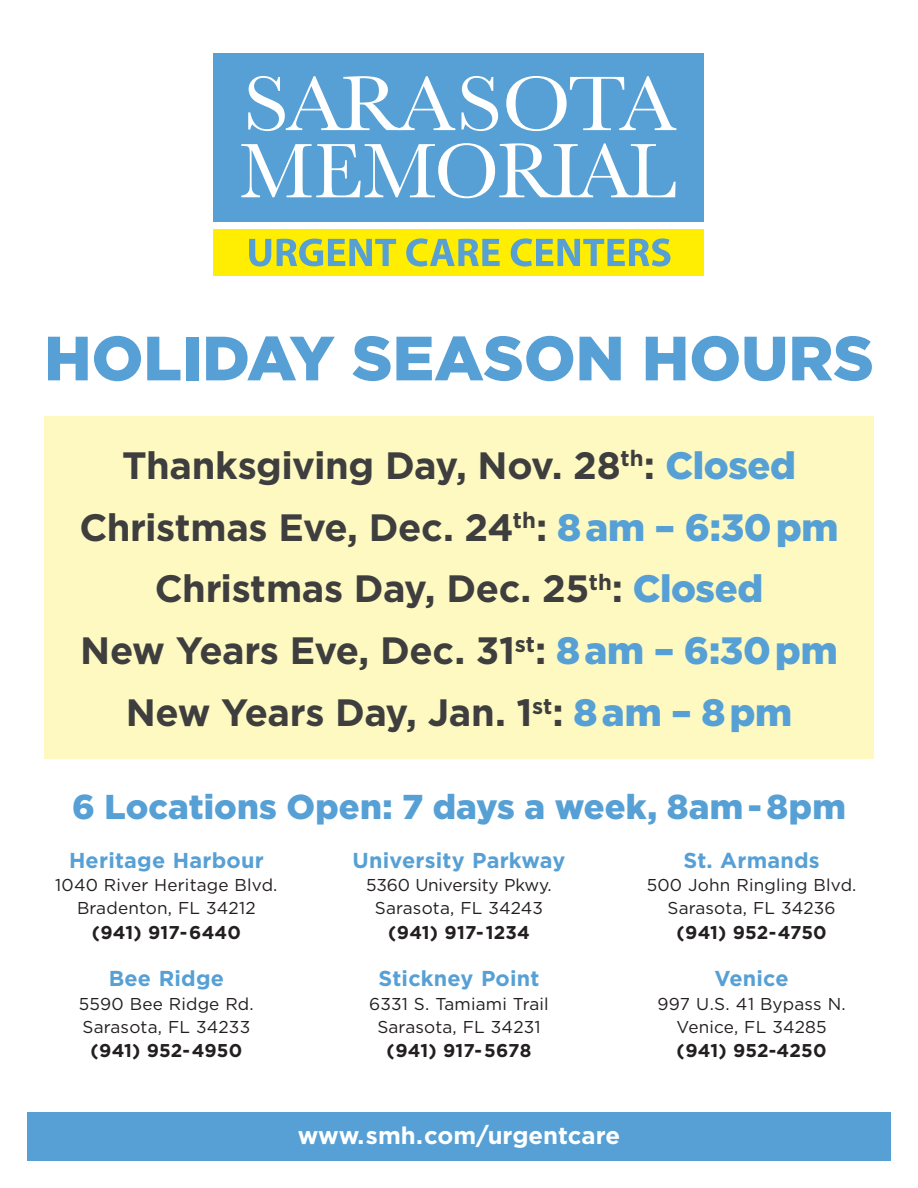
<style>
.page{position:relative;width:918px;height:1188px;background:#fff}
.page>*{position:absolute;margin:0;border:0;box-sizing:border-box;transform-origin:0 0}
.t1{font:900 62.4px "Gotham";color:#56a0d5}
.t2{font:700 38.1px/61.9px "Gotham";letter-spacing:-.015em;color:#3e3e3f;text-align:center}
.t3{font:900 34.5px "Gotham";letter-spacing:.005em;color:#56a0d5}
.t4{font:700 24px "Gotham";color:#fff}
.t5{font:700 21.6px "Gotham";letter-spacing:.01em;color:#56a0d5}
.t6{font:700 18.45px "Gotham";letter-spacing:.01em;color:#231f20}
.t7{font:17.1px/23.1px "Gotham";letter-spacing:.01em;color:#231f20;text-align:center}
.t8{font:17.1px/23.1px "Gotham";letter-spacing:-.01em;color:#231f20;text-align:center}
.s1{font-weight:900;color:#56a0d5}
</style>
<div class="page">
<div style="left:44px;top:416px;width:830px;height:342px;background:#fef9c1"></div>
<div style="left:27px;top:1112px;width:864px;height:49px;background:#56a0d5"></div>
<div style="left:214px;top:229px;width:490px;height:46px;background:#ffee01"></div>
<div style="left:214px;top:53px;width:490px;height:168px;background:#56a0d5"></div>
<svg style="left:248px;top:76px;width:207px;height:55px"></svg>
<svg style="left:461px;top:76px;width:37px;height:55px"></svg>
<svg style="left:506px;top:76px;width:170px;height:55px"></svg>
<svg style="left:241px;top:143px;width:435px;height:55px"></svg>
<svg style="left:249px;top:239px;width:22px;height:28px"></svg>
<svg style="left:277px;top:239px;width:119px;height:27px"></svg>
<svg style="left:406px;top:238px;width:94px;height:29px"></svg>
<svg style="left:511px;top:238px;width:160px;height:29px"></svg>
<h1 class="t1" style="left:44px;top:315px;width:831px">HOLIDAY SEASON HOURS</h1>
<h2 class="t2" style="left:79px;top:434px;width:761px">Thanksgiving Day, Nov. 28<sup>th</sup>: <span class="s1">Closed </span>Christmas Eve, Dec. 24<sup>th</sup>: <span class="s1">8 am – 6:30 pm </span>Christmas Day, Dec. 25<sup>th</sup>: <span class="s1">Closed<br></span>New Years Eve, Dec. 31<sup>st</sup>: <span class="s1">8 am – 6:30 pm </span>New Years Day, Jan. 1<sup>st</sup>: <span class="s1">8 am – 8 pm</span></h2>
<h3 class="t3" style="left:72px;top:783px;width:775px">6 Locations Open: 7 days a week, 8am - 8pm</h3>
<p class="t5" style="left:69px;top:846px;width:196px">Heritage Harbour</p>
<p class="t7" style="left:55px;top:873px;width:224px">1040 River Heritage Blvd.<br>Bradenton, FL 34212</p>
<p class="t6" style="left:92px;top:920px;width:151px">(941) 917-6440</p>
<p class="t5" style="left:109px;top:964px;width:117px">Bee Ridge</p>
<p class="t7" style="left:79px;top:992px;width:176px;text-align:left">5590 Bee Ridge Rd.<br>Sarasota, FL 34233</p>
<p class="t6" style="left:90px;top:1039px;width:153px">(941) 952-4950</p>
<p class="t5" style="left:353px;top:846px;width:214px">University Parkway</p>
<p class="t8" style="left:366px;top:873px;width:187px">5360 University Pkwy.<br>Sarasota, FL 34243</p>
<p class="t6" style="left:388px;top:920px;width:143px">(941) 917-1234</p>
<p class="t5" style="left:379px;top:964px;width:162px">Stickney Point</p>
<p class="t7" style="left:369px;top:992px;width:181px">6331 S. Tamiami Trail<br>Sarasota, FL 34231</p>
<p class="t6" style="left:387px;top:1039px;width:146px">(941) 917-5678</p>
<h3 class="t4" style="left:298px;top:1119px;width:324px">www.smh.com/urgentcare</h3>
<p class="t5" style="left:683px;top:846px;width:138px">St. Armands</p>
<p class="t7" style="left:647px;top:873px;width:211px">500 John Ringling Blvd.<br>Sarasota, FL 34236</p>
<p class="t6" style="left:676px;top:920px;width:152px">(941) 952-4750</p>
<p class="t5" style="left:715px;top:964px;width:76px">Venice</p>
<p class="t7" style="left:658px;top:992px;width:190px">997 U.S. 41 Bypass N.<br>Venice, FL 34285</p>
<p class="t6" style="left:677px;top:1039px;width:151px">(941) 952-4250</p>
</div>
